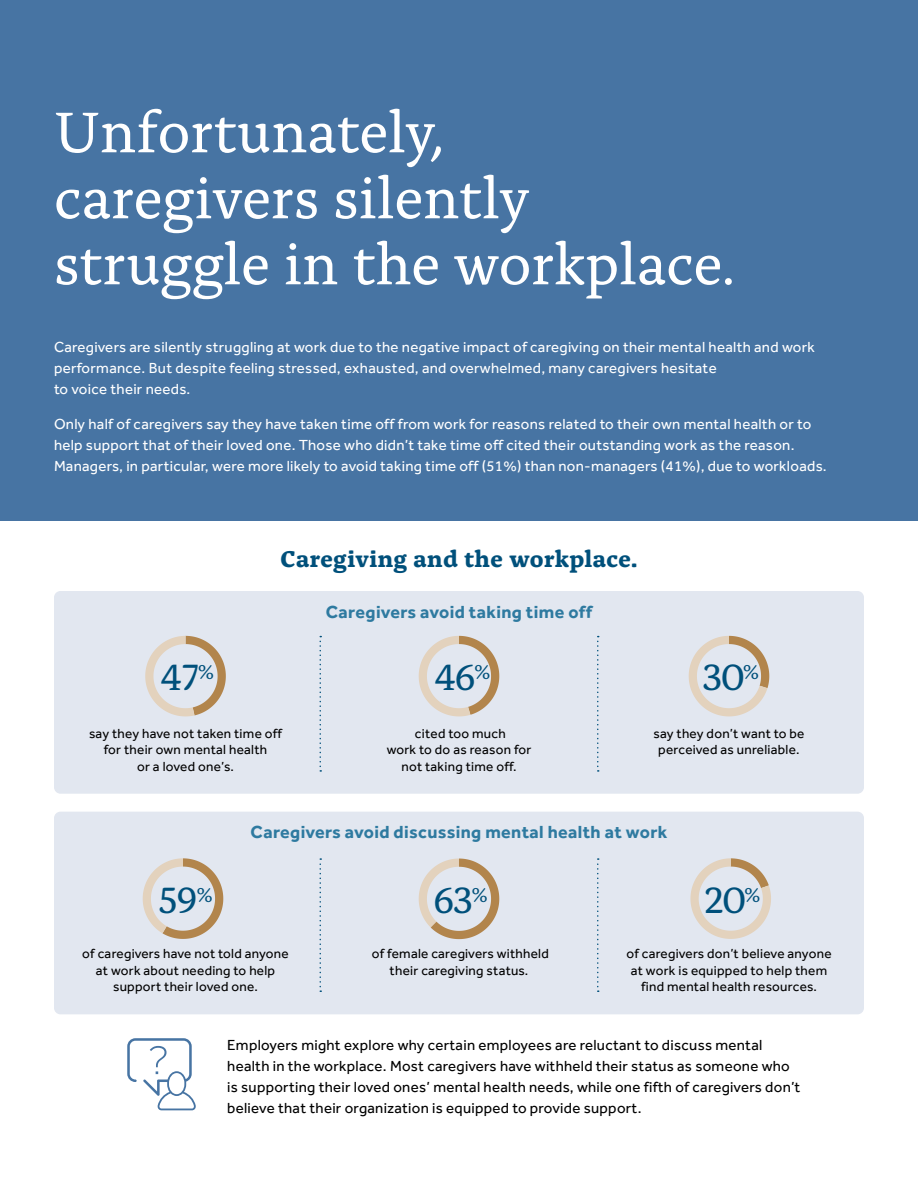
<style>
.page{position:relative;width:918px;height:1188px;background:#fff}
.page>*{position:absolute;margin:0;border:0;box-sizing:border-box;transform-origin:0 0}
.t1{font:60px "Alda Pro";letter-spacing:-.005em;color:#fff}
.t2{font:38.4px "Alda Pro";letter-spacing:-.035em;color:#00507b}
.t3{font:700 24px "Alda Pro";letter-spacing:.015em;color:#00507b}
.t4{font:700 18px "Effra Pro";letter-spacing:.02em;color:#2e7aa0}
.t5{font:15px/21px "Effra Pro";letter-spacing:.02em;color:#fff}
.t6{font:15px/21px "Effra Pro";letter-spacing:.02em;color:#000}
.t7{font:13.5px/16.5px "Effra Pro";letter-spacing:.02em;color:#000;text-align:center}
</style>
<div class="page">
<div style="left:54px;top:812px;width:810px;height:202px;background:#e2e7f0;border-radius:6px"></div>
<div style="left:0;top:0;width:918px;height:521px;background:#4774a3"></div>
<svg style="left:127px;top:1038px;width:69px;height:72px"></svg>
<div style="left:54px;top:591px;width:810px;height:203px;background:#e2e7f0;border-radius:6px"></div>
<svg style="left:320px;top:636px;width:1px;height:136px"></svg>
<svg style="left:597px;top:636px;width:2px;height:136px"></svg>
<svg style="left:320px;top:858px;width:1px;height:134px"></svg>
<svg style="left:597px;top:858px;width:2px;height:134px"></svg>
<svg style="left:145px;top:636px;width:81px;height:80px"></svg>
<svg style="left:419px;top:636px;width:80px;height:80px"></svg>
<svg style="left:689px;top:636px;width:80px;height:80px"></svg>
<svg style="left:143px;top:858px;width:80px;height:81px"></svg>
<svg style="left:419px;top:859px;width:80px;height:80px"></svg>
<svg style="left:690px;top:858px;width:81px;height:81px"></svg>
<p class="t1" style="left:54px;top:88px;width:392px">Unfortunately,</p>
<p class="t1" style="left:54px;top:154px;width:477px">caregivers silently</p>
<p class="t1" style="left:54px;top:220px;width:683px">struggle in the workplace.</p>
<p class="t5" style="left:54px;top:337px;width:762px">Caregivers are silently struggling at work due to the negative impact of caregiving on their mental health and work performance. But despite feeling stressed, exhausted, and overwhelmed, many caregivers hesitate<br>to voice their needs.</p>
<p class="t5" style="left:54px;top:413px;width:774px">Only half of caregivers say they have taken time off from work for reasons related to their own mental health or to help support that of their loved one. Those who didn’t take time off cited their outstanding work as the reason.<br>Managers, in particular, were more likely to avoid taking time off (51%) than non-managers (41%), due to workloads.</p>
<p class="t3" style="left:281px;top:540px;width:358px">Caregiving and the workplace.</p>
<p class="t2" style="left:160px;top:649px;width:55px">47<sup>%</sup></p>
<p class="t7" style="left:89px;top:725px;width:195px">say they have not taken time off for their own mental health<br>or a loved one’s.</p>
<p class="t4" style="left:326px;top:601px;width:268px">Caregivers avoid taking time off</p>
<p class="t2" style="left:434px;top:649px;width:58px">46<sup>%</sup></p>
<p class="t7" style="left:387px;top:725px;width:146px">cited too much<br>work to do as reason for not taking time off.</p>
<p class="t2" style="left:703px;top:649px;width:58px">30<sup>%</sup></p>
<p class="t7" style="left:653px;top:725px;width:153px">say they don’t want to be perceived as unreliable.</p>
<p class="t4" style="left:251px;top:821px;width:418px">Caregivers avoid discussing mental health at work</p>
<p class="t2" style="left:159px;top:872px;width:55px">59<sup>%</sup></p>
<p class="t7" style="left:82px;top:945px;width:208px">of caregivers have not told anyone at work about needing to help support their loved one.</p>
<p class="t2" style="left:433px;top:872px;width:56px">63<sup>%</sup></p>
<p class="t7" style="left:372px;top:945px;width:178px">of female caregivers withheld their caregiving status.</p>
<p class="t2" style="left:704px;top:872px;width:57px">20<sup>%</sup></p>
<p class="t7" style="left:626px;top:945px;width:207px">of caregivers don’t believe anyone at work is equipped to help them find mental health resources.</p>
<p class="t6" style="left:227px;top:1035px;width:575px">Employers might explore why certain employees are reluctant to discuss mental health in the workplace. Most caregivers have withheld their status as someone who is supporting their loved ones’ mental health needs, while one fifth of caregivers don’t believe that their organization is equipped to provide support.</p>
</div>
